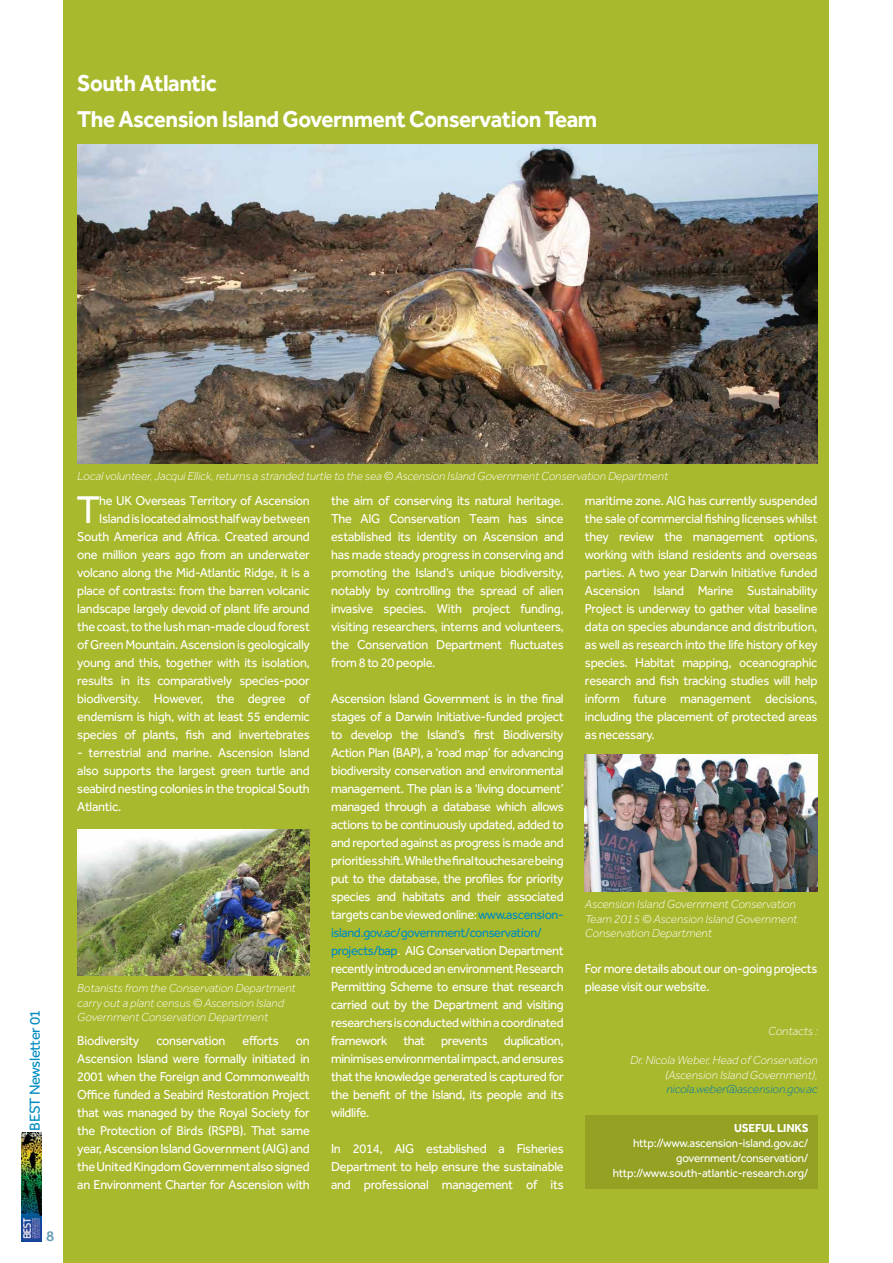
<style>
.page{position:relative;width:893px;height:1263px;background:#fff}
.page>*{position:absolute;margin:0;border:0;box-sizing:border-box;transform-origin:0 0}
.t1{font:40.05px "Effra";color:#fff;scale:.95 1}
.t2{font:700 23.7px/36px "Effra";letter-spacing:-.02em;color:#fff;scale:.95 1}
.t3{font:15px "Effra";letter-spacing:-.03em;color:#008bc0}
.t4{font:500 15px "Effra";color:#659db6}
.t5{font:13.35px/18px "Effra";letter-spacing:-.03em;color:#fff;text-align:justify;scale:.95 1}
.t6{font:italic 300 12px/14.4px "Effra";color:#fff}
.t7{font:12px/15px "Effra";letter-spacing:-.02em;color:#fff;text-align:right}
.t8{font:italic 300 12px "Effra";color:#0079a8}
.t9{font:700 12px "Effra";letter-spacing:-.02em;color:#fff}
.s1{color:#008bc0}
</style>
<div class="page">
<img style="left:21px;top:1133px;width:21px;height:109px">
<div style="left:64px;top:0;width:765px;height:1263px;background:#a8b92d"></div>
<img style="left:77px;top:829px;width:233px;height:147px">
<img style="left:77px;top:145px;width:740px;height:318px">
<img style="left:585px;top:754px;width:233px;height:138px">
<div style="left:585px;top:1115px;width:232px;height:74px;background:#94a123"></div>
<h2 class="t2" style="left:77px;top:65px;width:549px">South Atlantic<br>The Ascension Island Government Conservation Team</h2>
<p class="t3" style="left:26px;top:1130px;width:123px;rotate:-90deg">BEST Newsletter 01</p>
<p class="t4" style="left:46px;top:1227px;width:10px">8</p>
<p class="t6" style="left:77px;top:469px;width:592px">Local volunteer, Jacqui Ellick, returns a stranded turtle to the sea © Ascension Island Government Conservation Department</p>
<p class="t5" style="left:77px;top:491px;width:246px;text-align:right">he UK Overseas Territory of Ascension Island is located almost half way between South America and Africa. Created around one million years ago from an underwater volcano along the Mid-Atlantic Ridge, it is a place of contrasts: from the barren volcanic landscape largely devoid of plant life around the coast, to the lush man-made cloud forest of Green Mountain. Ascension is geologically young and this, together with its isolation, results in its comparatively species-poor biodiversity. However, the degree of endemism is high, with at least 55 endemic species of plants, fish and invertebrates</p>
<p class="t5" style="left:77px;top:743px;width:246px">- terrestrial and marine. Ascension Island also supports the largest green turtle and seabird nesting colonies in the tropical South Atlantic.</p>
<p class="t5" style="left:331px;top:491px;width:246px">the aim of conserving its natural heritage.<br>The AIG Conservation Team has since established its identity on Ascension and has made steady progress in conserving and promoting the Island’s unique biodiversity, notably by controlling the spread of alien invasive species. With project funding, visiting researchers, interns and volunteers, the Conservation Department fluctuates from 8 to 20 people.</p>
<p class="t5" style="left:331px;top:689px;width:246px;text-align:left">Ascension Island Government is in the final stages of a Darwin Initiative-funded project to develop the Island’s first Biodiversity Action Plan (BAP), a ‘road map’ for advancing biodiversity conservation and environmental management. The plan is a ‘living document’ managed through a database which allows actions to be continuously updated, added to and reported against as progress is made and prioritiesshift.Whilethefinaltouchesarebeing put to the database, the profiles for priority species and habitats and their associated targets can be viewed online: <span class="s1">www.ascension&shy;island.gov.ac/government/conservation/ projects/bap</span>. AIG Conservation Department recently introduced an environment Research Permitting Scheme to ensure that research carried out by the Department and visiting researchers is conducted within a coordinated framework that prevents duplication, minimises environmental impact, and ensures that the knowledge generated is captured for the benefit of the Island, its people and its wildlife.</p>
<p class="t5" style="left:331px;top:1140px;width:246px">In 2014, AIG established a Fisheries Department to help ensure the sustainable and professional management of its</p>
<p class="t5" style="left:585px;top:492px;width:246px">maritime zone. AIG has currently suspended the sale of commercial fishing licenses whilst they review the management options, working with island residents and overseas parties. A two year Darwin Initiative funded Ascension Island Marine Sustainability Project is underway to gather vital baseline data on species abundance and distribution, as well as research into the life history of key species. Habitat mapping, oceanographic research and fish tracking studies will help inform future management decisions, including the placement of protected areas as necessary.</p>
<h1 class="t1" style="left:76px;top:486px;width:26px">T</h1>
<p class="t6" style="left:585px;top:897px;width:214px">Ascension Island Government Conservation<br>Team 2015 © Ascension Island Government<br>Conservation Department</p>
<p class="t5" style="left:585px;top:960px;width:246px">For more details about our on-going projects</p>
<p class="t6" style="left:77px;top:981px;width:220px">Botanists from the Conservation Department</p>
<p class="t5" style="left:585px;top:978px;width:133px">please visit our website.</p>
<p class="t6" style="left:77px;top:995px;width:208px">carry out a plant census © Ascension Island<br>Government Conservation Department</p>
<p class="t6" style="left:768px;top:1024px;width:51px">Contacts :</p>
<p class="t6" style="left:630px;top:1053px;width:189px;text-align:right">Dr. Nicola Weber, Head of Conservation (Ascension Island Government),</p>
<p class="t8" style="left:666px;top:1082px;width:153px">nicola.weber@ascension.gov.ac</p>
<p class="t9" style="left:734px;top:1121px;width:76px">USEFUL LINKS</p>
<p class="t7" style="left:613px;top:1135px;width:197px">http://www.ascension-island.gov.ac/ government/conservation/ http://www.south-atlantic-research.org/</p>
<p class="t5" style="left:77px;top:1031px;width:67px">Biodiversity</p>
<p class="t5" style="left:156px;top:1031px;width:74px">conservation</p>
<p class="t5" style="left:243px;top:1031px;width:39px">efforts</p>
<p class="t5" style="left:77px;top:1031px;width:246px;text-indent:219px">on Ascension Island were formally initiated in 2001 when the Foreign and Commonwealth Office funded a Seabird Restoration Project that was managed by the Royal Society for the Protection of Birds (RSPB). That same year, Ascension Island Government (AIG) and the United Kingdom Government also signed an Environment Charter for Ascension with</p>
</div>
